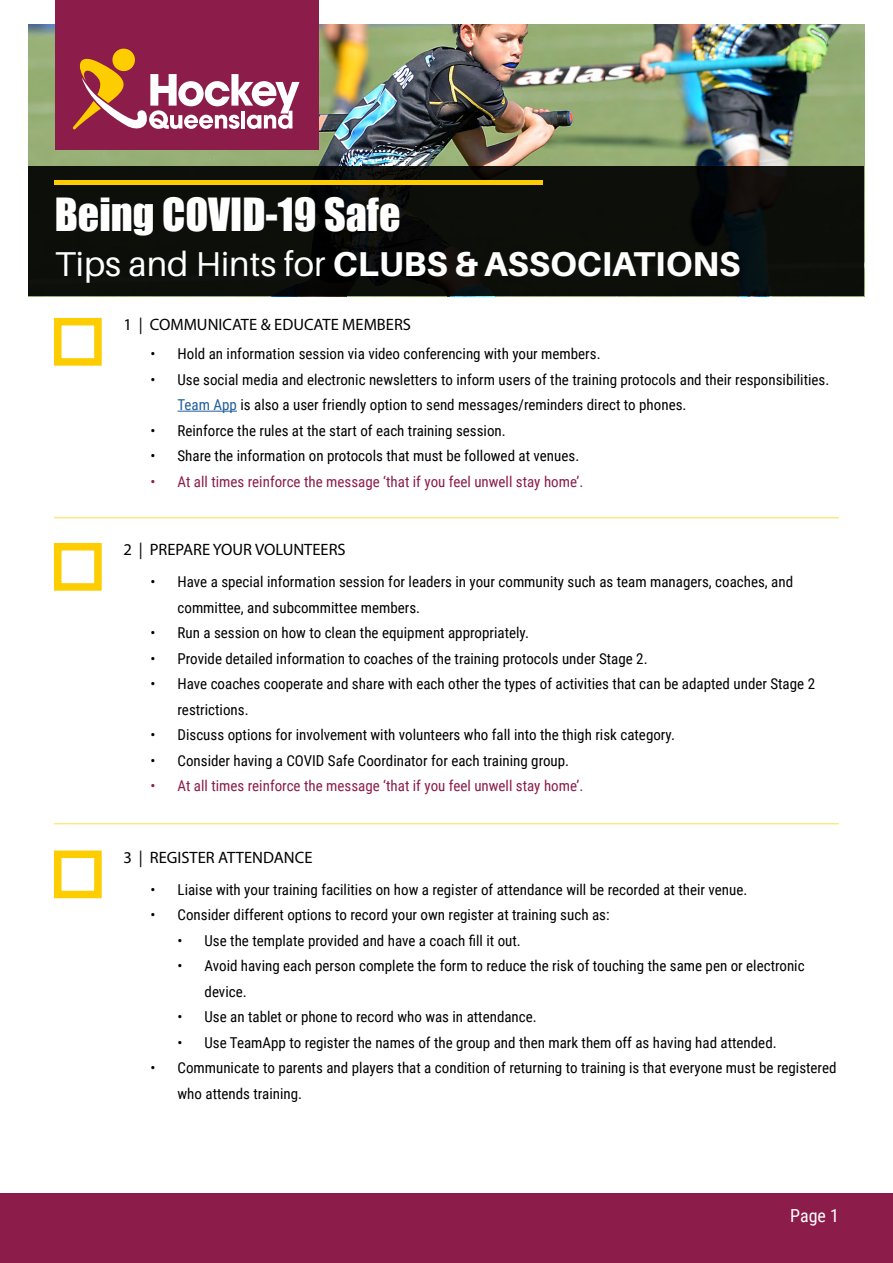
<style>
.page{position:relative;width:893px;height:1263px;background:#fff}
.page>*{position:absolute;margin:0;border:0;box-sizing:border-box;transform-origin:0 0}
.t1{font:42px "Impact";color:#fff}
.t2{font:800 34.5px "Aileron";color:#fff}
.t3{font:18px "Roboto Condensed";color:#fff}
.t4{font:16.5px "Myriad Pro";color:#000}
.t5{font:15px/25.5px "Roboto Condensed";color:#000}
.t6{font:15px "Roboto Condensed";color:#8c1c49}
.s1{font-weight:400}
.s2{color:#215e9e}
</style>
<div class="page">
<div style="left:0;top:1194px;width:893px;height:69px;background:#8c1c49"></div>
<img style="left:29px;top:25px;width:835px;height:272px">
<div style="left:55px;top:0;width:264px;height:149px;background:#8c1c49"></div>
<div style="left:29px;top:166px;width:835px;height:130px;background:linear-gradient(to right,#0c0e09,#0c0e0a)"></div>
<div style="left:55px;top:180px;width:488px;height:5px;background:#fecd00"></div>
<hr style="left:54px;top:517px;width:785px;height:1px;background:#fecd00">
<div style="left:54px;top:318px;width:48px;height:48px;border:8px solid #fecd00"></div>
<hr style="left:178px;top:411px;width:59px;height:1px;background:#215e9e">
<div style="left:54px;top:543px;width:48px;height:48px;border:8px solid #fecd00"></div>
<svg style="left:73px;top:48px;width:227px;height:82px"></svg>
<hr style="left:54px;top:823px;width:785px;height:1px;background:#fecd00">
<div style="left:54px;top:850px;width:48px;height:48px;border:8px solid #fecd00"></div>
<h1 class="t1" style="left:55px;top:182px;width:347px">Being COVID-19 Safe</h1>
<h2 class="t2" style="left:55px;top:244px;width:687px"><span class="s1">Tips and Hints for</span> CLUBS &amp; ASSOCIATIONS</h2>
<p class="t4" style="left:123px;top:315px;width:289px">1 | COMMUNICATE &amp; EDUCATE MEMBERS</p>
<p class="t5" style="left:151px;top:340px;width:452px">• Hold an information session via video conferencing with your members.</p>
<p class="t5" style="left:178px;top:366px;width:653px;text-indent:-27px">• Use social media and electronic newsletters to inform users of the training protocols and their responsibilities.<br><span class="s2">Team App</span> is also a user friendly option to send messages/reminders direct to phones.</p>
<p class="t5" style="left:151px;top:417px;width:357px">• Reinforce the rules at the start of each training session.</p>
<p class="t5" style="left:151px;top:442px;width:430px">• Share the information on protocols that must be followed at venues.</p>
<p class="t6" style="left:151px;top:471px;width:434px">• At all times reinforce the message ‘that if you feel unwell stay home’.</p>
<p class="t4" style="left:123px;top:540px;width:224px">2 | PREPARE YOUR VOLUNTEERS</p>
<p class="t5" style="left:178px;top:569px;width:617px;text-indent:-27px">• Have a special information session for leaders in your community such as team managers, coaches, and committee, and subcommittee members.</p>
<p class="t5" style="left:151px;top:620px;width:380px">• Run a session on how to clean the equipment appropriately.</p>
<p class="t5" style="left:151px;top:645px;width:499px">• Provide detailed information to coaches of the training protocols under Stage 2.</p>
<p class="t5" style="left:178px;top:671px;width:639px;text-indent:-27px">• Have coaches cooperate and share with each other the types of activities that can be adapted under Stage 2 restrictions.</p>
<p class="t5" style="left:151px;top:722px;width:526px">• Discuss options for involvement with volunteers who fall into the thigh risk category.</p>
<p class="t5" style="left:151px;top:747px;width:420px">• Consider having a COVID Safe Coordinator for each training group.</p>
<p class="t6" style="left:151px;top:775px;width:434px">• At all times reinforce the message ‘that if you feel unwell stay home’.</p>
<p class="t4" style="left:123px;top:847px;width:191px">3 | REGISTER ATTENDANCE</p>
<p class="t5" style="left:151px;top:876px;width:598px">• Liaise with your training facilities on how a register of attendance will be recorded at their venue.</p>
<p class="t5" style="left:151px;top:902px;width:460px">• Consider different options to record your own register at training such as:</p>
<p class="t5" style="left:178px;top:927px;width:345px">• Use the template provided and have a coach fill it out.</p>
<p class="t5" style="left:205px;top:953px;width:602px;text-indent:-27px">• Avoid having each person complete the form to reduce the risk of touching the same pen or electronic device.</p>
<p class="t5" style="left:178px;top:1004px;width:361px">• Use an tablet or phone to record who was in attendance.</p>
<p class="t5" style="left:178px;top:1029px;width:601px">• Use TeamApp to register the names of the group and then mark them off as having had attended.</p>
<p class="t5" style="left:178px;top:1055px;width:660px;text-indent:-27px">• Communicate to parents and players that a condition of returning to training is that everyone must be registered who attends training.</p>
<p class="t3" style="left:790px;top:1203px;width:50px">Page 1</p>
</div>
